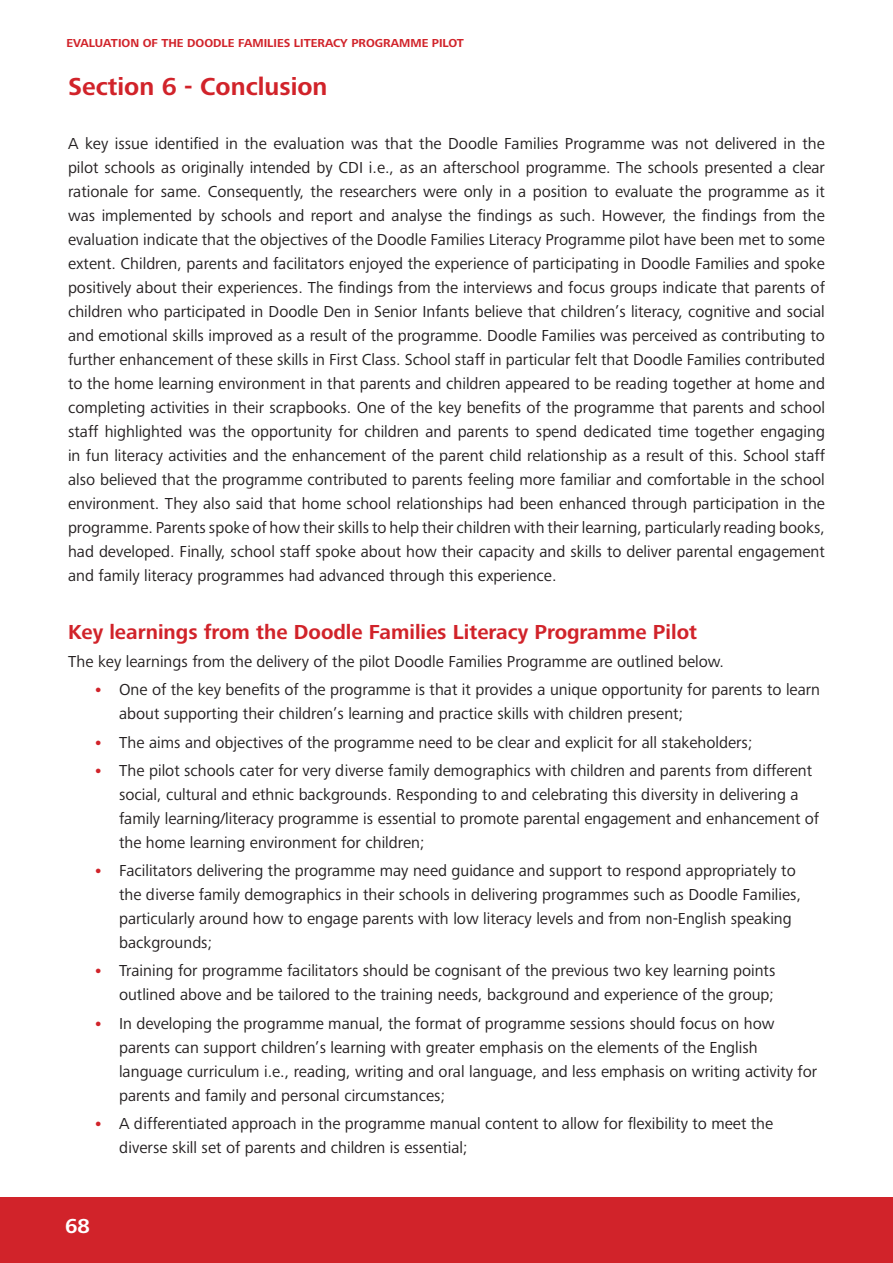
<style>
.page{position:relative;width:893px;height:1263px;background:#fff}
.page>*{position:absolute;margin:0;border:0;box-sizing:border-box;transform-origin:0 0}
.t1{font:700 25.5px "Frutiger Next Pro";color:#d1232a}
.t2{font:700 21px "Frutiger Next Pro";color:#d1232a}
.t3{font:700 21px "Frutiger Next Pro";color:#fff}
.t4{font:16.5px/24px "Frutiger Next Pro";color:#231f20}
.t5{font:700 12px "Frutiger Next Pro";color:#d1232a}
.s1{font-weight:700;color:#d1232a}
</style>
<div class="page">
<div style="left:0;top:1197px;width:893px;height:66px;background:#d1232a"></div>
<p class="t5" style="left:67px;top:36px;width:399px">EVALUATION OF THE DOODLE FAMILIES LITERACY PROGRAMME PILOT</p>
<h1 class="t1" style="left:68px;top:72px;width:261px">Section 6 - Conclusion</h1>
<p class="t4" style="left:68px;top:131px;width:758px;text-align:justify">A key issue identified in the evaluation was that the Doodle Families Programme was not delivered in the pilot schools as originally intended by CDI i.e., as an afterschool programme. The schools presented a clear rationale for same. Consequently, the researchers were only in a position to evaluate the programme as it was implemented by schools and report and analyse the findings as such. However, the findings from the evaluation indicate that the objectives of the Doodle Families Literacy Programme pilot have been met to some extent. Children, parents and facilitators enjoyed the experience of participating in Doodle Families and spoke positively about their experiences. The findings from the interviews and focus groups indicate that parents of children who participated in Doodle Den in Senior Infants believe that children’s literacy, cognitive and social and emotional skills improved as a result of the programme. Doodle Families was perceived as contributing to further enhancement of these skills in First Class. School staff in particular felt that Doodle Families contributed to the home learning environment in that parents and children appeared to be reading together at home and completing activities in their scrapbooks. One of the key benefits of the programme that parents and school staff highlighted was the opportunity for children and parents to spend dedicated time together engaging in fun literacy activities and the enhancement of the parent child relationship as a result of this. School staff also believed that the programme contributed to parents feeling more familiar and comfortable in the school environment. They also said that home school relationships had been enhanced through participation in the programme. Parents spoke of how their skills to help their children with their learning, particularly reading books, had developed. Finally, school staff spoke about how their capacity and skills to deliver parental engagement and family literacy programmes had advanced through this experience.</p>
<p class="t2" style="left:68px;top:620px;width:631px">Key learnings from the Doodle Families Literacy Programme Pilot</p>
<p class="t4" style="left:68px;top:649px;width:658px">The key learnings from the delivery of the pilot Doodle Families Programme are outlined below.</p>
<p class="t4" style="left:119px;top:678px;width:703px;text-indent:-26px"><span class="s1">•</span> One of the key benefits of the programme is that it provides a unique opportunity for parents to learn about supporting their children’s learning and practice skills with children present;</p>
<p class="t4" style="left:94px;top:730px;width:660px"><span class="s1">•</span> The aims and objectives of the programme need to be clear and explicit for all stakeholders;</p>
<p class="t4" style="left:119px;top:758px;width:702px;text-indent:-26px"><span class="s1">•</span> The pilot schools cater for very diverse family demographics with children and parents from different social, cultural and ethnic backgrounds. Responding to and celebrating this diversity in delivering a family learning/literacy programme is essential to promote parental engagement and enhancement of the home learning environment for children;</p>
<p class="t4" style="left:119px;top:858px;width:684px;text-indent:-26px"><span class="s1">•</span> Facilitators delivering the programme may need guidance and support to respond appropriately to the diverse family demographics in their schools in delivering programmes such as Doodle Families, particularly around how to engage parents with low literacy levels and from non-English speaking backgrounds;</p>
<p class="t4" style="left:94px;top:959px;width:683px;text-align:right"><span class="s1">•</span> Training for programme facilitators should be cognisant of the previous two key learning points outlined above and be tailored to the training needs, background and experience of the group;</p>
<p class="t4" style="left:119px;top:1011px;width:700px;text-indent:-26px"><span class="s1">•</span> In developing the programme manual, the format of programme sessions should focus on how parents can support children’s learning with greater emphasis on the elements of the English language curriculum i.e., reading, writing and oral language, and less emphasis on writing activity for parents and family and personal circumstances;</p>
<p class="t4" style="left:119px;top:1111px;width:656px;text-indent:-26px"><span class="s1">•</span> A differentiated approach in the programme manual content to allow for flexibility to meet the diverse skill set of parents and children is essential;</p>
<p class="t3" style="left:65px;top:1214px;width:26px">68</p>
</div>
